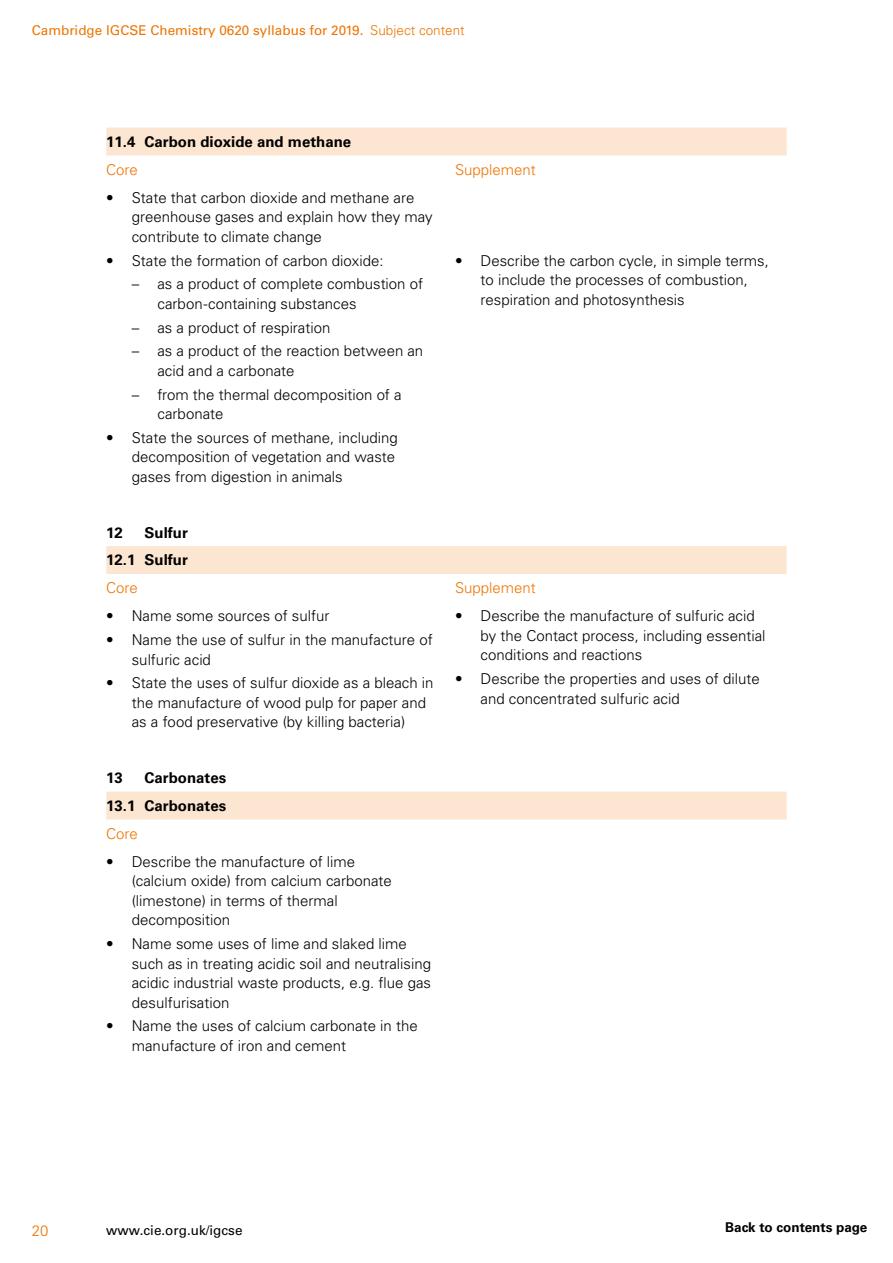
<style>
.page{position:relative;width:893px;height:1263px;background:#fff}
.page>*{position:absolute;margin:0;border:0;box-sizing:border-box;transform-origin:0 0}
.t1{font:300 15px/19.5px "Univers LT Std";color:#000}
.t2{font:700 15px/27.9px "Univers LT Std";color:#000;text-align:right}
.t3{font:300 15px "Univers LT Std";color:#ee7402}
.t4{font:13.5px "Univers LT Std";color:#ee7402}
.t5{font:13.5px "Univers LT Std";color:#000}
.t6{font:700 13.5px "Univers LT Std";color:#000}
.s1{font-weight:300}
</style>
<div class="page">
<svg style="left:106px;top:128px;width:681px;height:691px"></svg>
<p class="t4" style="left:32px;top:23px;width:434px">Cambridge IGCSE Chemistry 0620 syllabus for 2019. <span class="s1">Subject content</span></p>
<p class="t2" style="left:106px;top:128px;width:246px">11.4 Carbon dioxide and methane</p>
<p class="t3" style="left:106px;top:160px;width:33px">Core</p>
<p class="t1" style="left:132px;top:188px;width:302px;text-indent:-26px">• State that carbon dioxide and methane are greenhouse gases and explain how they may contribute to climate change</p>
<p class="t1" style="left:106px;top:250px;width:279px">• State the formation of carbon dioxide:</p>
<p class="t1" style="left:157px;top:274px;width:267px;text-indent:-26px">– as a product of complete combustion of carbon-containing substances</p>
<p class="t1" style="left:132px;top:317px;width:200px">– as a product of respiration</p>
<p class="t1" style="left:157px;top:341px;width:267px;text-indent:-26px">– as a product of the reaction between an acid and a carbonate</p>
<p class="t1" style="left:157px;top:384px;width:246px;text-indent:-26px">– from the thermal decomposition of a carbonate</p>
<p class="t1" style="left:132px;top:428px;width:267px;text-indent:-26px">• State the sources of methane, including decomposition of vegetation and waste gases from digestion in animals</p>
<p class="t2" style="left:106px;top:518px;width:83px">Sulfur<br>12.1 Sulfur</p>
<p class="t3" style="left:106px;top:579px;width:33px">Core</p>
<p class="t1" style="left:106px;top:606px;width:225px">• Name some sources of sulfur</p>
<p class="t1" style="left:132px;top:630px;width:302px;text-indent:-26px">• Name the use of sulfur in the manufacture of sulfuric acid</p>
<p class="t1" style="left:132px;top:673px;width:303px;text-indent:-26px">• State the uses of sulfur dioxide as a bleach in the manufacture of wood pulp for paper and as a food preservative (by killing bacteria)</p>
<p class="t2" style="left:106px;top:518px;width:18px">12</p>
<p class="t2" style="left:106px;top:764px;width:121px">Carbonates<br>13.1 Carbonates</p>
<p class="t3" style="left:106px;top:824px;width:33px">Core</p>
<p class="t1" style="left:132px;top:852px;width:262px;text-indent:-26px">• Describe the manufacture of lime (calcium oxide) from calcium carbonate (limestone) in terms of thermal decomposition</p>
<p class="t1" style="left:132px;top:934px;width:301px;text-indent:-26px">• Name some uses of lime and slaked lime such as in treating acidic soil and neutralising acidic industrial waste products, e.g. flue gas desulfurisation</p>
<p class="t1" style="left:132px;top:1016px;width:287px;text-indent:-26px">• Name the uses of calcium carbonate in the manufacture of iron and cement</p>
<p class="t2" style="left:106px;top:764px;width:18px">13</p>
<p class="t3" style="left:455px;top:160px;width:82px">Supplement</p>
<p class="t1" style="left:480px;top:250px;width:290px;text-indent:-26px">• Describe the carbon cycle, in simple terms, to include the processes of combustion, respiration and photosynthesis</p>
<p class="t3" style="left:455px;top:579px;width:82px">Supplement</p>
<p class="t1" style="left:480px;top:606px;width:287px;text-indent:-26px">• Describe the manufacture of sulfuric acid by the Contact process, including essential conditions and reactions</p>
<p class="t1" style="left:480px;top:669px;width:281px;text-indent:-26px">• Describe the properties and uses of dilute and concentrated sulfuric acid</p>
<p class="t3" style="left:32px;top:1221px;width:18px">20</p>
<p class="t5" style="left:106px;top:1222px;width:138px">www.cie.org.uk/igcse</p>
<p class="t6" style="left:725px;top:1219px;width:144px">Back to contents page</p>
</div>
